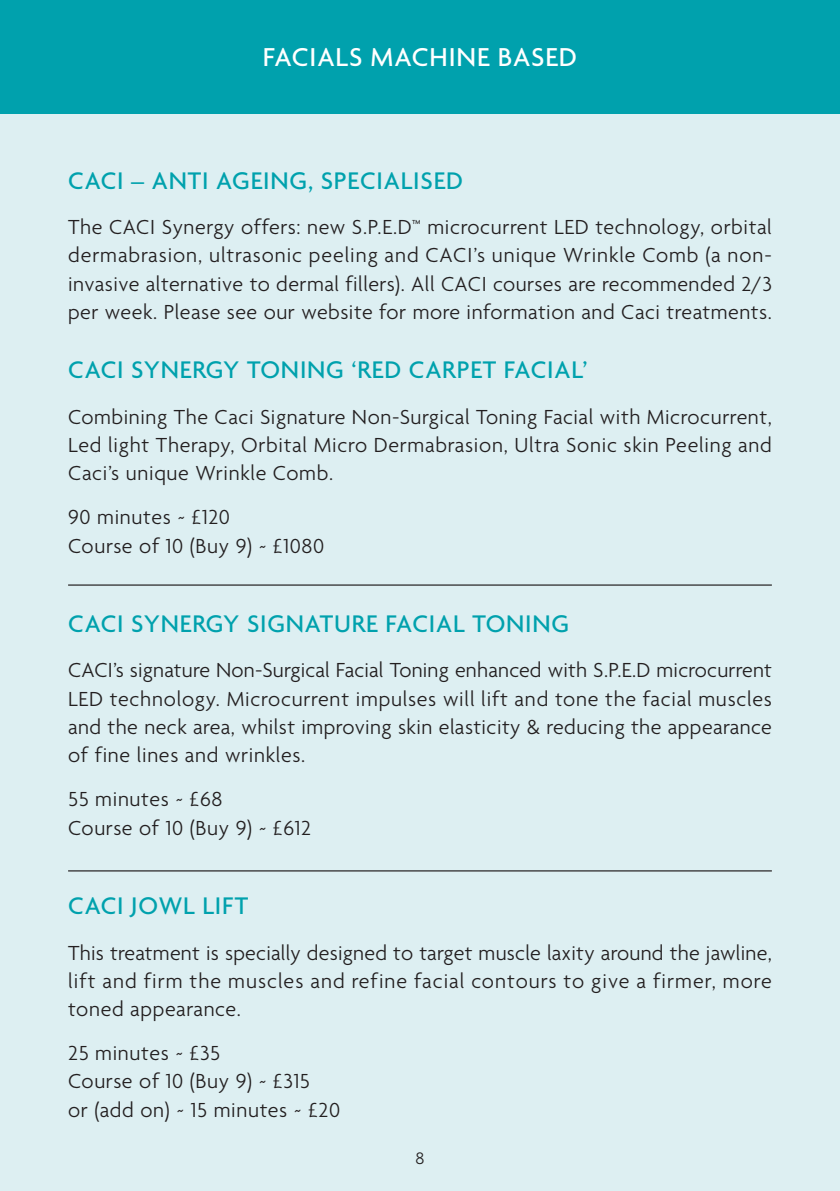
<style>
.page{position:relative;width:840px;height:1191px;background:#fff}
.page>*{position:absolute;margin:0;border:0;box-sizing:border-box;transform-origin:0 0}
.t1{font:500 28px "Agenda";letter-spacing:.03em;color:#fff}
.t2{font:500 26px "Agenda";letter-spacing:.03em;color:#00a1ad}
.t3{font:300 22px/28.2px "Agenda";letter-spacing:.03em;color:#231f20;text-align:justify}
.t4{font:300 18px "Agenda";color:#231f20}
</style>
<div class="page">
<div style="left:0;top:57px;width:839px;height:1134px;background:#ddeff2"></div>
<div style="left:0;top:0;width:839px;height:113px;background:#00a1ad"></div>
<hr style="left:68px;top:584px;width:703px;height:1px;background:#231f20">
<hr style="left:68px;top:870px;width:703px;height:1px;background:#231f20">
<p class="t1" style="left:263px;top:40px;width:315px">FACIALS MACHINE BASED</p>
<p class="t2" style="left:68px;top:164px;width:396px">CACI – ANTI AGEING, SPECIALISED</p>
<p class="t3" style="left:68px;top:212px;width:705px">The CACI Synergy offers: new S.P.E.D™ microcurrent LED technology, orbital dermabrasion, ultrasonic peeling and CACI’s unique Wrinkle Comb (a non&shy;invasive alternative to dermal fillers). All CACI courses are recommended 2/3 per week. Please see our website for more information and Caci treatments.</p>
<p class="t2" style="left:68px;top:354px;width:521px">CACI SYNERGY TONING ‘RED CARPET FACIAL’</p>
<p class="t3" style="left:68px;top:402px;width:705px">Combining The Caci Signature Non-Surgical Toning Facial with Microcurrent, Led light Therapy, Orbital Micro Dermabrasion, Ultra Sonic skin Peeling and Caci’s unique Wrinkle Comb.</p>
<p class="t3" style="left:68px;top:502px;width:257px">90 minutes ~ £120<br>Course of 10 (Buy 9) ~ £1080</p>
<p class="t2" style="left:68px;top:608px;width:502px">CACI SYNERGY SIGNATURE FACIAL TONING</p>
<p class="t3" style="left:68px;top:656px;width:705px">CACI’s signature Non-Surgical Facial Toning enhanced with S.P.E.D microcurrent LED technology. Microcurrent impulses will lift and tone the facial muscles and the neck area, whilst improving skin elasticity &amp; reducing the appearance of fine lines and wrinkles.</p>
<p class="t3" style="left:68px;top:784px;width:244px">55 minutes ~ £68<br>Course of 10 (Buy 9) ~ £612</p>
<p class="t2" style="left:68px;top:889px;width:181px">CACI JOWL LIFT</p>
<p class="t3" style="left:68px;top:937px;width:705px">This treatment is specially designed to target muscle laxity around the jawline, lift and firm the muscles and refine facial contours to give a firmer, more toned appearance.</p>
<p class="t3" style="left:68px;top:1038px;width:273px;text-align:left">25 minutes ~ £35<br>Course of 10 (Buy 9) ~ £315<br>or (add on) ~ 15 minutes ~ £20</p>
<p class="t4" style="left:415px;top:1147px;width:10px">8</p>
</div>
